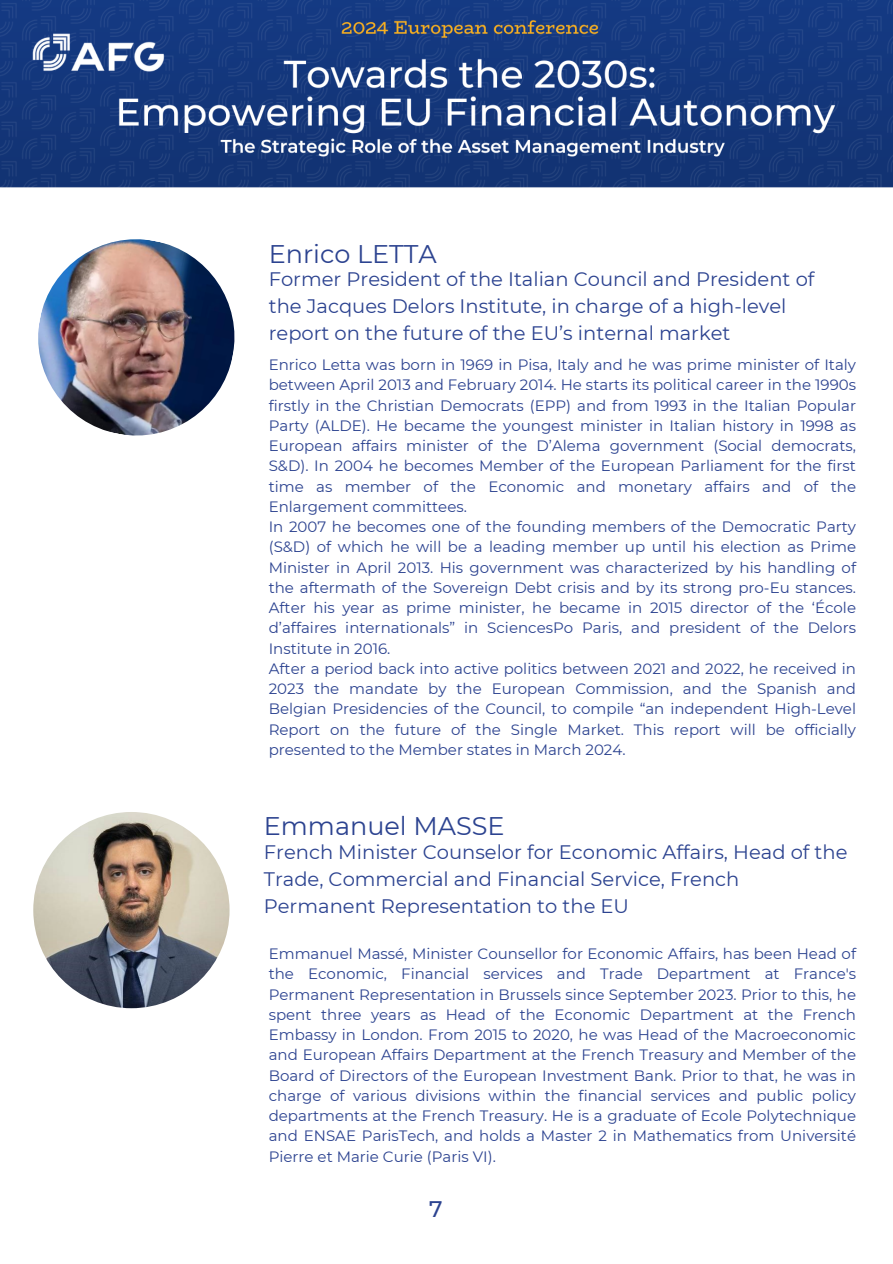
<style>
.page{position:relative;width:893px;height:1264px;background:#fff}
.page>*{position:absolute;margin:0;border:0;box-sizing:border-box;transform-origin:0 0}
.t1{font:25.5px "Montserrat";color:#2c4390}
.t2{font:500 22.5px "Montserrat";color:#2c4390}
.t3{font:19.5px/27px "Montserrat";color:#2c4390}
.t4{font:15px/20.2px "Montserrat";color:#2c4390;text-align:justify}
</style>
<div class="page">
<img style="left:38px;top:239px;width:197px;height:197px">
<img style="left:33px;top:812px;width:196px;height:196px;border-radius:50%">
<img style="left:0;top:0;width:892px;height:188px">
<p class="t1" style="left:269px;top:238px;width:169px">Enrico LETTA</p>
<p class="t3" style="left:269px;top:266px;width:547px">Former President of the Italian Council and President of the Jacques Delors Institute, in charge of a high-level report on the future of the EU’s internal market</p>
<p class="t4" style="left:269px;top:354px;width:588px">Enrico Letta was born in 1969 in Pisa, Italy and he was prime minister of Italy between April 2013 and February 2014. He starts its political career in the 1990s firstly in the Christian Democrats (EPP) and from 1993 in the Italian Popular Party (ALDE). He became the youngest minister in Italian history in 1998 as European affairs minister of the D’Alema government (Social democrats, S&amp;D). In 2004 he becomes Member of the European Parliament for the first time as member of the Economic and monetary affairs and of the Enlargement committees.</p>
<h1 class="t4" style="left:269px;top:516px;width:588px">In 2007 he becomes one of the founding members of the Democratic Party (S&amp;D) of which he will be a leading member up until his election as Prime Minister in April 2013. His government was characterized by his handling of the aftermath of the Sovereign Debt crisis and by its strong pro-Eu stances.<br>After his year as prime minister, he became in 2015 director of the ‘École d’affaires internationals” in SciencesPo Paris, and president of the Delors Institute in 2016.</h1>
<h2 class="t4" style="left:269px;top:658px;width:588px">After a period back into active politics between 2021 and 2022, he received in 2023 the mandate by the European Commission, and the Spanish and Belgian Presidencies of the Council, to compile “an independent High-Level Report on the future of the Single Market. This report will be officially presented to the Member states in March 2024.</h2>
<p class="t1" style="left:264px;top:810px;width:242px">Emmanuel MASSE</p>
<h1 class="t3" style="left:264px;top:838px;width:585px">French Minister Counselor for Economic Affairs, Head of the<br>Trade, Commercial and Financial Service, French<br>Permanent Representation to the EU</h1>
<p class="t4" style="left:269px;top:943px;width:588px">Emmanuel Massé, Minister Counsellor for Economic Affairs, has been Head of the Economic, Financial services and Trade Department at France's Permanent Representation in Brussels since September 2023. Prior to this, he spent three years as Head of the Economic Department at the French Embassy in London. From 2015 to 2020, he was Head of the Macroeconomic and European Affairs Department at the French Treasury and Member of the Board of Directors of the European Investment Bank. Prior to that, he was in charge of various divisions within the financial services and public policy departments at the French Treasury. He is a graduate of Ecole Polytechnique and ENSAE ParisTech, and holds a Master 2 in Mathematics from Université Pierre et Marie Curie (Paris VI).</p>
<h2 class="t2" style="left:429px;top:1194px;width:15px">7</h2>
</div>
